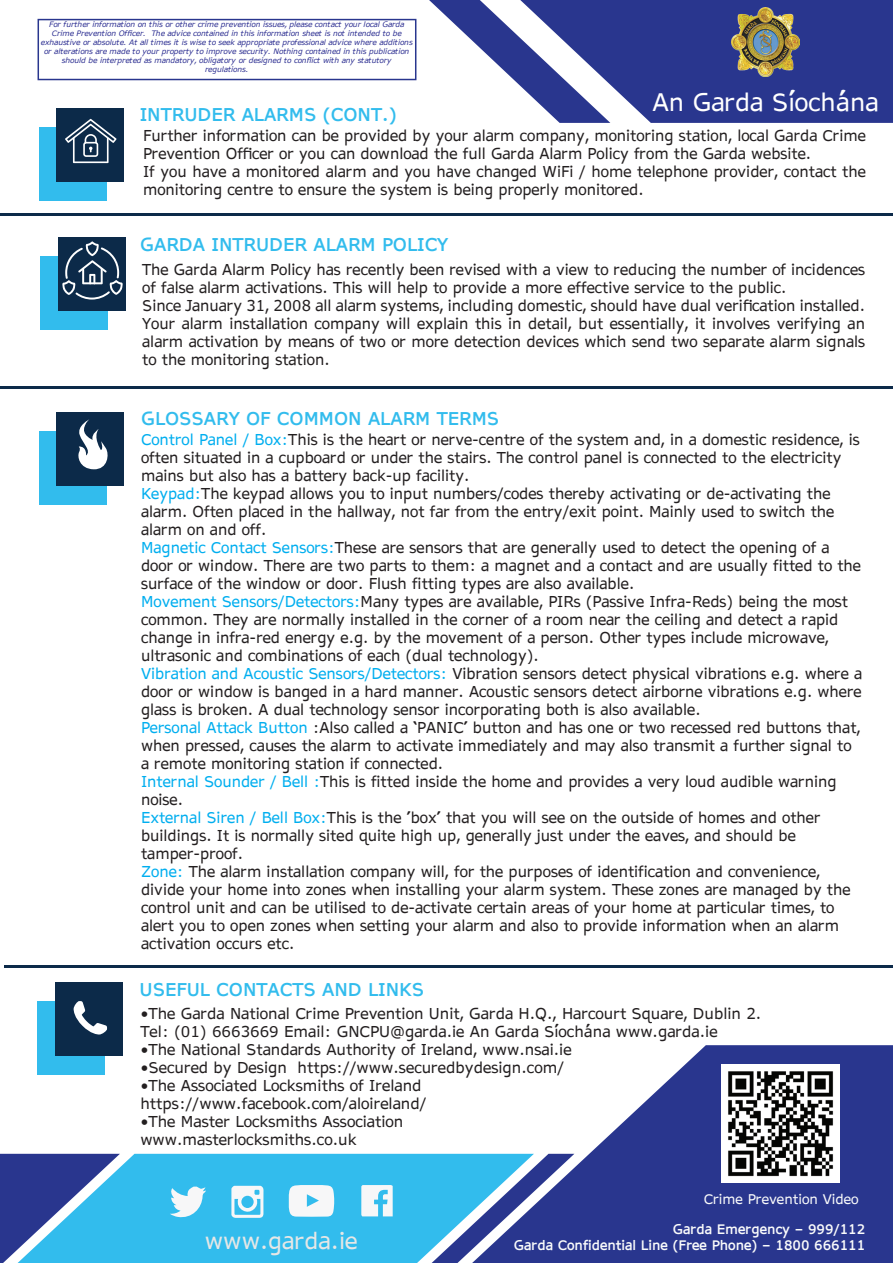
<style>
.page{position:relative;width:893px;height:1263px;background:#fff}
.page>*{position:absolute;margin:0;border:0;box-sizing:border-box;transform-origin:0 0}
.t1{font:24.15px "AP Hont";color:#fff}
.t2{font:22.5px "AP Hont";color:#e6e7e6}
.t3{font:700 18px "AP Hont";color:#32bced}
.t4{font:15px/18px "AP Hont";color:#231f20}
.t5{font:700 13.35px/16px "AP Hont";color:#fafbfb;text-align:right}
.t6{font:13.35px "AP Hont";color:#fafbfb}
.t7{font:italic 7.5px/9px "AP Hont";color:#2e3092;text-align:center}
.s1{color:#00aeef}
</style>
<div class="page">
<svg style="left:472px;top:1045px;width:421px;height:218px;fill:#29368e"></svg>
<div style="left:120px;top:1154px;width:312px;height:109px;background:#32bced"></div>
<svg style="left:432px;top:1154px;width:142px;height:109px"></svg>
<svg style="left:0;top:1154px;width:120px;height:109px;background:#447dbd"></svg>
<svg style="left:429px;top:0;width:91px;height:86px"></svg>
<svg style="left:520px;top:0;width:373px;height:123px;background:#424e9b"></svg>
<div style="left:40px;top:257px;width:68px;height:73px;background:#32bced"></div>
<div style="left:58px;top:238px;width:67px;height:73px;background:#0c2a49"></div>
<hr style="left:0;top:386px;width:893px;height:3px;background:#0c2a49">
<hr style="left:0;top:214px;width:893px;height:2px;background:#0c2a49">
<svg style="left:361px;top:1185px;width:32px;height:31px"></svg>
<svg style="left:170px;top:1186px;width:36px;height:33px"></svg>
<svg style="left:231px;top:1186px;width:33px;height:32px"></svg>
<svg style="left:289px;top:1185px;width:45px;height:32px"></svg>
<img style="left:731px;top:8px;width:69px;height:68px">
<div style="left:39px;top:431px;width:68px;height:73px;background:#32bced"></div>
<div style="left:57px;top:412px;width:67px;height:73px;background:#0c2a49"></div>
<hr style="left:4px;top:964px;width:889px;height:3px;background:#0c2a49">
<div style="left:37px;top:1002px;width:68px;height:73px;background:#32bced"></div>
<div style="left:55px;top:982px;width:67px;height:74px;background:#0c2a49"></div>
<div style="left:38px;top:19px;width:378px;height:61px;border:2px solid #29368e"></div>
<svg style="left:62px;top:241px;width:61px;height:59px"></svg>
<svg style="left:78px;top:419px;width:30px;height:51px"></svg>
<div style="left:39px;top:127px;width:67px;height:73px;background:#32bced"></div>
<div style="left:56px;top:108px;width:68px;height:73px;background:#0c2a49"></div>
<svg style="left:65px;top:119px;width:51px;height:44px"></svg>
<svg style="left:74px;top:1001px;width:33px;height:33px"></svg>
<img style="left:722px;top:1064px;width:118px;height:118px">
<p class="t7" style="left:41px;top:20px;width:373px">For further information on this or other crime prevention issues, please contact your local Garda Crime Prevention Officer. The advice contained in this information sheet is not intended to be exhaustive or absolute. At all times it is wise to seek appropriate professional advice where additions or alterations are made to your property to improve security. Nothing contained in this publication should be interpreted as mandatory, obligatory or designed to conflict with any statutory regulations.</p>
<p class="t3" style="left:140px;top:102px;width:259px">INTRUDER ALARMS (CONT.)</p>
<h1 class="t1" style="left:652px;top:85px;width:228px">An Garda Síochána</h1>
<p class="t4" style="left:143px;top:126px;width:724px">Further information can be provided by your alarm company, monitoring station, local Garda Crime Prevention Officer or you can download the full Garda Alarm Policy from the Garda website.<br>If you have a monitored alarm and you have changed WiFi / home telephone provider, contact the monitoring centre to ensure the system is being properly monitored.</p>
<p class="t3" style="left:140px;top:232px;width:310px">GARDA INTRUDER ALARM POLICY</p>
<p class="t4" style="left:142px;top:260px;width:724px">The Garda Alarm Policy has recently been revised with a view to reducing the number of incidences of false alarm activations. This will help to provide a more effective service to the public.<br>Since January 31, 2008 all alarm systems, including domestic, should have dual verification installed.<br>Your alarm installation company will explain this in detail, but essentially, it involves verifying an alarm activation by means of two or more detection devices which send two separate alarm signals to the monitoring station.</p>
<p class="t3" style="left:141px;top:406px;width:360px">GLOSSARY OF COMMON ALARM TERMS</p>
<p class="t4" style="left:141px;top:431px;width:723px"><span class="s1">Control Panel / Box:</span>This is the heart or nerve-centre of the system and, in a domestic residence, is often situated in a cupboard or under the stairs. The control panel is connected to the electricity mains but also has a battery back-up facility.<br><span class="s1">Keypad:</span>The keypad allows you to input numbers/codes thereby activating or de-activating the alarm. Often placed in the hallway, not far from the entry/exit point. Mainly used to switch the alarm on and off.<br><span class="s1">Magnetic Contact Sensors:</span>These are sensors that are generally used to detect the opening of a door or window. There are two parts to them: a magnet and a contact and are usually fitted to the surface of the window or door. Flush fitting types are also available.<br><span class="s1">Movement Sensors/Detectors:</span>Many types are available, PIRs (Passive Infra-Reds) being the most common. They are normally installed in the corner of a room near the ceiling and detect a rapid change in infra-red energy e.g. by the movement of a person. Other types include microwave, ultrasonic and combinations of each (dual technology).<br><span class="s1">Vibration and Acoustic Sensors/Detectors:</span> Vibration sensors detect physical vibrations e.g. where a door or window is banged in a hard manner. Acoustic sensors detect airborne vibrations e.g. where glass is broken. A dual technology sensor incorporating both is also available.<br><span class="s1">Personal Attack Button</span> :Also called a ‘PANIC’ button and has one or two recessed red buttons that, when pressed, causes the alarm to activate immediately and may also transmit a further signal to a remote monitoring station if connected.<br><span class="s1">Internal Sounder / Bell :</span>This is fitted inside the home and provides a very loud audible warning noise.<br><span class="s1">External Siren / Bell Box:</span>This is the ’box’ that you will see on the outside of homes and other buildings. It is normally sited quite high up, generally just under the eaves, and should be tamper-proof.<br><span class="s1">Zone:</span> The alarm installation company will, for the purposes of identification and convenience, divide your home into zones when installing your alarm system. These zones are managed by the control unit and can be utilised to de-activate certain areas of your home at particular times, to alert you to open zones when setting your alarm and also to provide information when an alarm activation occurs etc.</p>
<p class="t3" style="left:140px;top:977px;width:286px">USEFUL CONTACTS AND LINKS</p>
<p class="t4" style="left:140px;top:1004px;width:622px">•The Garda National Crime Prevention Unit, Garda H.Q., Harcourt Square, Dublin 2.<br>Tel: (01) 6663669 Email: GNCPU@garda.ie An Garda Síochána www.garda.ie</p>
<p class="t4" style="left:140px;top:1040px;width:433px">•The National Standards Authority of Ireland, www.nsai.ie</p>
<p class="t4" style="left:140px;top:1058px;width:425px">•Secured by Design https://www.securedbydesign.com/</p>
<p class="t4" style="left:140px;top:1076px;width:288px">•The Associated Locksmiths of Ireland https://www.facebook.com/aloireland/</p>
<p class="t4" style="left:140px;top:1112px;width:265px">•The Master Locksmiths Association www.masterlocksmiths.co.uk</p>
<h2 class="t2" style="left:205px;top:1225px;width:154px">www.garda.ie</h2>
<p class="t6" style="left:704px;top:1189px;width:157px">Crime Prevention Video</p>
<p class="t5" style="left:514px;top:1220px;width:353px">Garda Emergency – 999/112<br>Garda Confidential Line (Free Phone) – 1800 666111</p>
</div>
